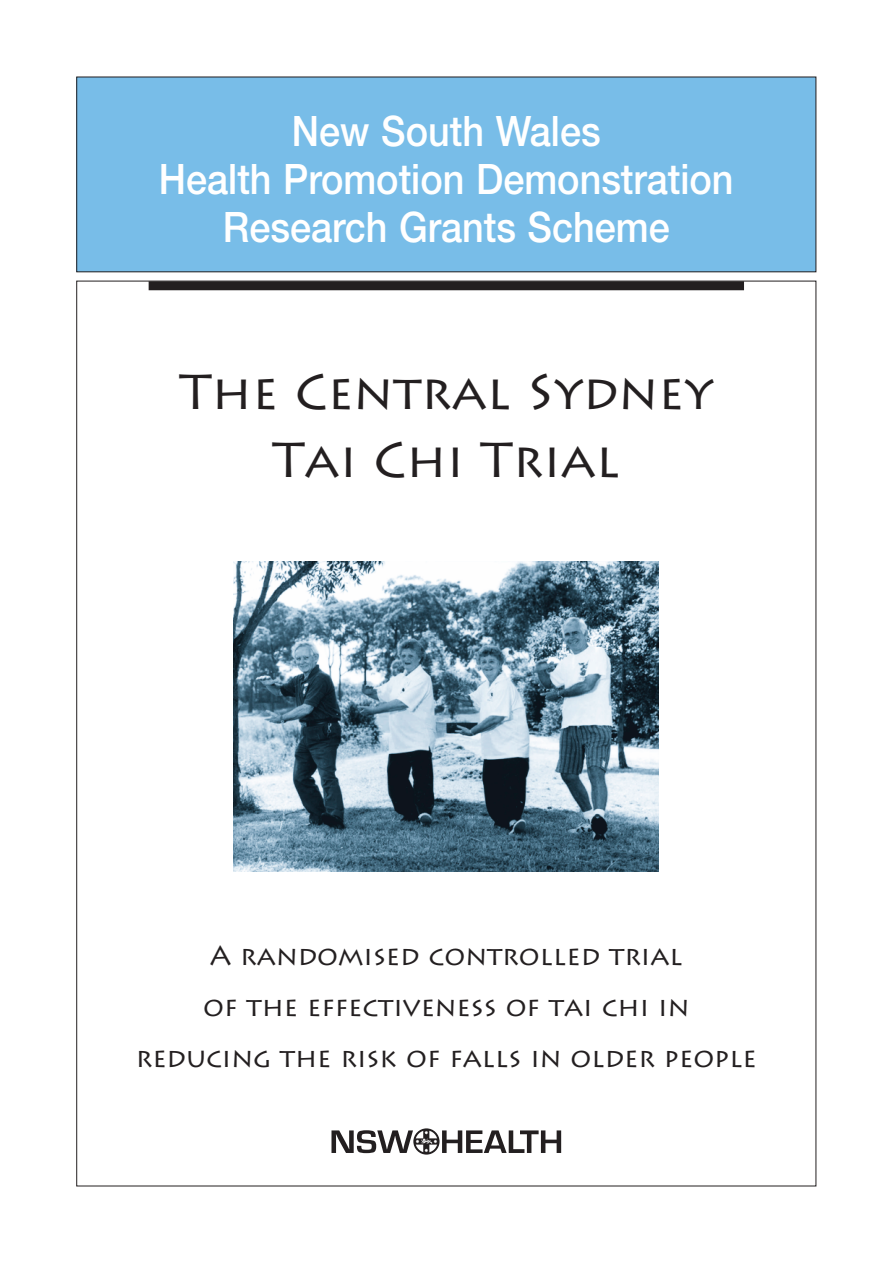
<style>
.page{position:relative;width:893px;height:1263px;background:#fff}
.page>*{position:absolute;margin:0;border:0;box-sizing:border-box;transform-origin:0 0}
.t1{font:49.5px/67.5px "Lithos Pro";color:#231f20;text-align:center}
.t2{font:500 42px/48px "Helvetica Neue";color:#fff;text-align:center;scale:.9 1}
.t3{font:27px/51px "Lithos Pro";color:#231f20;text-align:center}
</style>
<div class="page">
<div style="left:77px;top:77px;width:739px;height:195px;background:#78bde8"></div>
<div style="left:413px;top:1128px;width:26px;height:27px;border:2px solid #231f20;border-radius:50%"></div>
<svg style="left:331px;top:1129px;width:230px;height:25px"></svg>
<div style="left:149px;top:281px;width:595px;height:9px;background:#231f20"></div>
<img style="left:234px;top:561px;width:425px;height:311px">
<h2 class="t2" style="left:159px;top:111px;width:640px">New South Wales<br>Health Promotion Demonstration<br>Research Grants Scheme</h2>
<h1 class="t1" style="left:179px;top:358px;width:535px">The Central Sydney<br>Tai Chi Trial</h1>
<p class="t3" style="left:136px;top:930px;width:623px">A randomised controlled trial<br>of the effectiveness of tai chi in reducing the risk of falls in older people</p>
</div>
